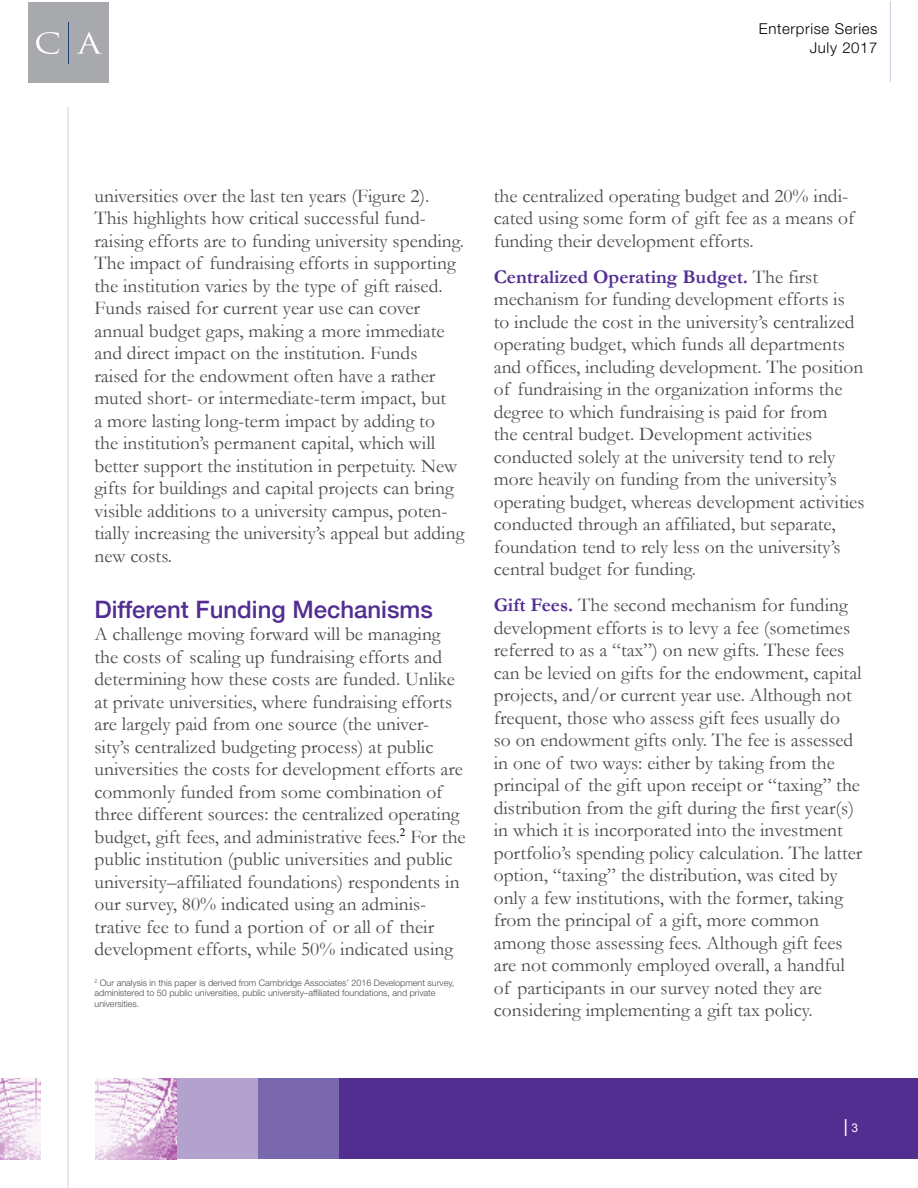
<style>
.page{position:relative;width:918px;height:1188px;background:#fff}
.page>*{position:absolute;margin:0;border:0;box-sizing:border-box;transform-origin:0 0}
.t1{font:500 24px "Helvetica Neue LT";color:#522e92}
.t2{font:19.5px/22.5px "Garamond";color:#4a4b4c}
.t3{font:18px "Arial";color:#fff}
.t4{font:300 15px/19.5px "Helvetica Neue LT Std";letter-spacing:.04em;color:#000;text-align:right}
.t5{font:300 9px/10.5px "Helvetica Neue LT Std";color:#4a4b4c}
.s1{font-weight:700;color:#522e92}
.s2{font-size:12px}
</style>
<div class="page">
<img style="left:0;top:1078px;width:41px;height:81px">
<img style="left:96px;top:1078px;width:80px;height:81px">
<div style="left:177px;top:1078px;width:81px;height:81px;background:#b3a2ce"></div>
<hr style="left:68px;top:107px;width:1px;height:1081px;background:#dfcce4">
<div style="left:28px;top:2px;width:81px;height:81px;background:#a8a9ac"></div>
<hr style="left:68px;top:22px;width:1px;height:42px;background:#233b76">
<svg style="left:36px;top:32px;width:66px;height:22px"></svg>
<div style="left:339px;top:1078px;width:579px;height:81px;background:#522e91"></div>
<div style="left:258px;top:1078px;width:81px;height:81px;background:#7a68ae"></div>
<hr style="left:890px;top:1px;width:1px;height:81px;background:#ddcce4">
<p class="t4" style="left:759px;top:18px;width:120px">Enterprise Series<br>July 2017</p>
<p class="t2" style="left:94px;top:184px;width:371px">universities over the last ten years (Figure 2).<br>This highlights how critical successful fund&shy;raising efforts are to funding university spending.<br>The impact of fundraising efforts in supporting the institution varies by the type of gift raised.<br>Funds raised for current year use can cover annual budget gaps, making a more immediate and direct impact on the institution. Funds raised for the endowment often have a rather muted short- or intermediate-term impact, but<br>a more lasting long-term impact by adding to<br>the institution’s permanent capital, which will better support the institution in perpetuity. New gifts for buildings and capital projects can bring visible additions to a university campus, poten&shy;tially increasing the university’s appeal but adding new costs.</p>
<p class="t1" style="left:94px;top:595px;width:340px">Different Funding Mechanisms</p>
<p class="t2" style="left:94px;top:622px;width:373px">A challenge moving forward will be managing the costs of scaling up fundraising efforts and determining how these costs are funded. Unlike at private universities, where fundraising efforts are largely paid from one source (the univer&shy;sity’s centralized budgeting process) at public universities the costs for development efforts are commonly funded from some combination of three different sources: the centralized operating budget, gift fees, and administrative fees.<sup>2</sup> For the public institution (public universities and public university–affiliated foundations) respondents in our survey, 80% indicated using an adminis&shy;trative fee to fund a portion of or all of their development efforts, while 50% indicated using</p>
<p class="t5" style="left:94px;top:977px;width:361px"><sup>2</sup> Our analysis in this paper is derived from Cambridge Associates’ 2016 Development survey, administered to 50 public universities, public university–affiliated foundations, and private universities.</p>
<p class="t2" style="left:494px;top:184px;width:362px">the centralized operating budget and 20% indi&shy;cated using some form of gift fee as a means of funding their development efforts.</p>
<p class="t2" style="left:494px;top:265px;width:372px"><span class="s1">Centralized Operating Budget.</span> The first mechanism for funding development efforts is to include the cost in the university’s centralized operating budget, which funds all departments and offices, including development. The position of fundraising in the organization informs the degree to which fundraising is paid for from<br>the central budget. Development activities conducted solely at the university tend to rely more heavily on funding from the university’s operating budget, whereas development activities conducted through an affiliated, but separate, foundation tend to rely less on the university’s central budget for funding.</p>
<p class="t2" style="left:494px;top:593px;width:370px"><span class="s1">Gift Fees.</span> The second mechanism for funding development efforts is to levy a fee (sometimes referred to as a “tax”) on new gifts. These fees can be levied on gifts for the endowment, capital projects, and/or current year use. Although not frequent, those who assess gift fees usually do<br>so on endowment gifts only. The fee is assessed in one of two ways: either by taking from the principal of the gift upon receipt or “taxing” the distribution from the gift during the first year(s) in which it is incorporated into the investment portfolio’s spending policy calculation. The latter option, “taxing” the distribution, was cited by only a few institutions, with the former, taking from the principal of a gift, more common among those assessing fees. Although gift fees are not commonly employed overall, a handful of participants in our survey noted they are considering implementing a gift tax policy.</p>
<p class="t3" style="left:843px;top:1114px;width:16px">| <span class="s2">3</span></p>
</div>
